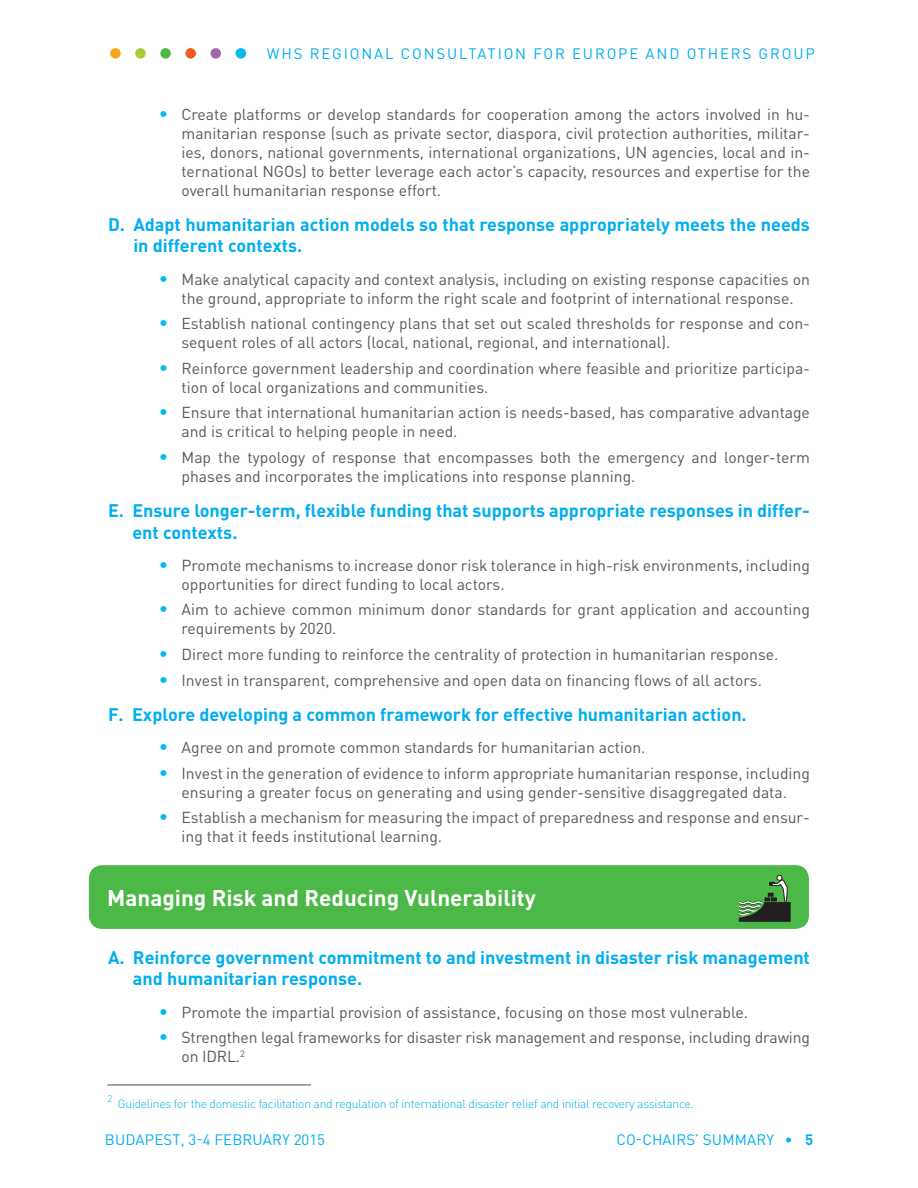
<style>
.page{position:relative;width:918px;height:1188px;background:#fff}
.page>*{position:absolute;margin:0;border:0;box-sizing:border-box;transform-origin:0 0}
.titles{font:700 22.5px "DIN Pro";color:#fff}
.numbered_titles{font:700 18px/21.6px "DIN Pro";color:#00aeef}
.t1{font:15.75px/18.9px "DIN Pro";color:#57585a}
.t2{font:15px "DIN Pro";letter-spacing:.12em;color:#00aeef}
.t3{font:15px "DIN Pro";letter-spacing:.01em;color:#00aeef}
.photo_captions{font:300 12px "DIN Pro";letter-spacing:-.02em;color:#00aeef}
.photo_captions-2{font:300 9.6px "DIN Pro";color:#00aeef}
.s1{font-weight:700;font-size:18px;color:#00baf1}
.s2{font-weight:500}
.s3{font-weight:700}
</style>
<div class="page">
<div style="left:110px;top:48px;width:11px;height:11px;background:#f9a51b;border-radius:50%"></div>
<div style="left:135px;top:48px;width:11px;height:11px;background:#a6ce39;border-radius:50%"></div>
<div style="left:160px;top:48px;width:11px;height:11px;background:#4cb848;border-radius:50%"></div>
<div style="left:236px;top:48px;width:10px;height:11px;background:#00baf1;border-radius:50%"></div>
<div style="left:185px;top:48px;width:11px;height:11px;background:#f15921;border-radius:50%"></div>
<div style="left:211px;top:48px;width:10px;height:11px;background:#a065aa;border-radius:50%"></div>
<hr style="left:107px;top:1085px;width:204px;height:1px;background:#4b4c4d">
<div style="left:89px;top:865px;width:720px;height:64px;background:#4cb848;border-radius:14px"></div>
<svg style="left:739px;top:875px;width:52px;height:47px"></svg>
<p class="t2" style="left:267px;top:43px;width:549px">WHS REGIONAL CONSULTATION FOR EUROPE AND OTHERS GROUP</p>
<p class="t1" style="left:182px;top:104px;width:630px;text-align:justify;text-indent:-22px"><span class="s1">•</span> Create platforms or develop standards for cooperation among the actors involved in hu&shy;manitarian response (such as private sector, diaspora, civil protection authorities, militar&shy;ies, donors, national governments, international organizations, UN agencies, local and in&shy;ternational NGOs) to better leverage each actor’s capacity, resources and expertise for the overall humanitarian response effort.</p>
<p class="numbered_titles" style="left:133px;top:213px;width:678px;text-indent:-25px">D. Adapt humanitarian action models so that response appropriately meets the needs in different contexts.</p>
<p class="t1" style="left:159px;top:269px;width:652px;text-align:center"><span class="s1">•</span> Make analytical capacity and context analysis, including on existing response capacities on the ground, appropriate to inform the right scale and footprint of international response.</p>
<p class="t1" style="left:182px;top:314px;width:630px;text-indent:-22px"><span class="s1">•</span> Establish national contingency plans that set out scaled thresholds for response and con&shy;sequent roles of all actors (local, national, regional, and international).</p>
<p class="t1" style="left:182px;top:358px;width:630px;text-indent:-22px"><span class="s1">•</span> Reinforce government leadership and coordination where feasible and prioritize participa&shy;tion of local organizations and communities.</p>
<p class="t1" style="left:182px;top:403px;width:630px;text-indent:-22px"><span class="s1">•</span> Ensure that international humanitarian action is needs-based, has comparative advantage and is critical to helping people in need.</p>
<p class="t1" style="left:182px;top:447px;width:630px;text-indent:-22px"><span class="s1">•</span> Map the typology of response that encompasses both the emergency and longer-term phases and incorporates the implications into response planning.</p>
<p class="numbered_titles" style="left:132px;top:499px;width:679px;text-indent:-24px">E. Ensure longer-term, flexible funding that supports appropriate responses in differ&shy;ent contexts.</p>
<p class="t1" style="left:182px;top:555px;width:630px;text-indent:-22px"><span class="s1">•</span> Promote mechanisms to increase donor risk tolerance in high-risk environments, including opportunities for direct funding to local actors.</p>
<p class="t1" style="left:182px;top:600px;width:630px;text-indent:-22px"><span class="s1">•</span> Aim to achieve common minimum donor standards for grant application and accounting requirements by 2020.</p>
<p class="t1" style="left:159px;top:644px;width:621px"><span class="s1">•</span> Direct more funding to reinforce the centrality of protection in humanitarian response.</p>
<p class="t1" style="left:159px;top:670px;width:604px"><span class="s1">•</span> Invest in transparent, comprehensive and open data on financing flows of all actors.</p>
<p class="numbered_titles" style="left:108px;top:703px;width:640px">F. Explore developing a common framework for effective humanitarian action.</p>
<p class="t1" style="left:159px;top:737px;width:488px"><span class="s1">•</span> Agree on and promote common standards for humanitarian action.</p>
<p class="t1" style="left:159px;top:763px;width:653px;text-align:center"><span class="s1">•</span> Invest in the generation of evidence to inform appropriate humanitarian response, including ensuring a greater focus on generating and using gender-sensitive disaggregated data.</p>
<p class="t1" style="left:182px;top:808px;width:630px;text-indent:-22px"><span class="s1">•</span> Establish a mechanism for measuring the impact of preparedness and response and ensur&shy;ing that it feeds institutional learning.</p>
<p class="titles" style="left:107px;top:883px;width:430px">Managing Risk and Reducing Vulnerability</p>
<p class="numbered_titles" style="left:133px;top:946px;width:679px;text-indent:-25px">A. Reinforce government commitment to and investment in disaster risk management and humanitarian response.</p>
<p class="t1" style="left:159px;top:1002px;width:590px"><span class="s1">•</span> Promote the impartial provision of assistance, focusing on those most vulnerable.</p>
<p class="t1" style="left:182px;top:1028px;width:630px;text-indent:-22px"><span class="s1">•</span> Strengthen legal frameworks for disaster risk management and response, including drawing on IDRL.<sup>2</sup></p>
<p class="photo_captions-2" style="left:108px;top:1092px;width:6px">2</p>
<p class="photo_captions" style="left:118px;top:1095px;width:577px">Guidelines for the domestic facilitation and regulation of international disaster relief and initial recovery assistance.</p>
<p class="t3" style="left:105px;top:1130px;width:222px">BUDAPEST, 3-4 FEBRUARY 2015</p>
<p class="t3" style="left:616px;top:1130px;width:198px">CO-CHAIRS’ SUMMARY <span class="s2">•</span> <span class="s3">5</span></p>
</div>
